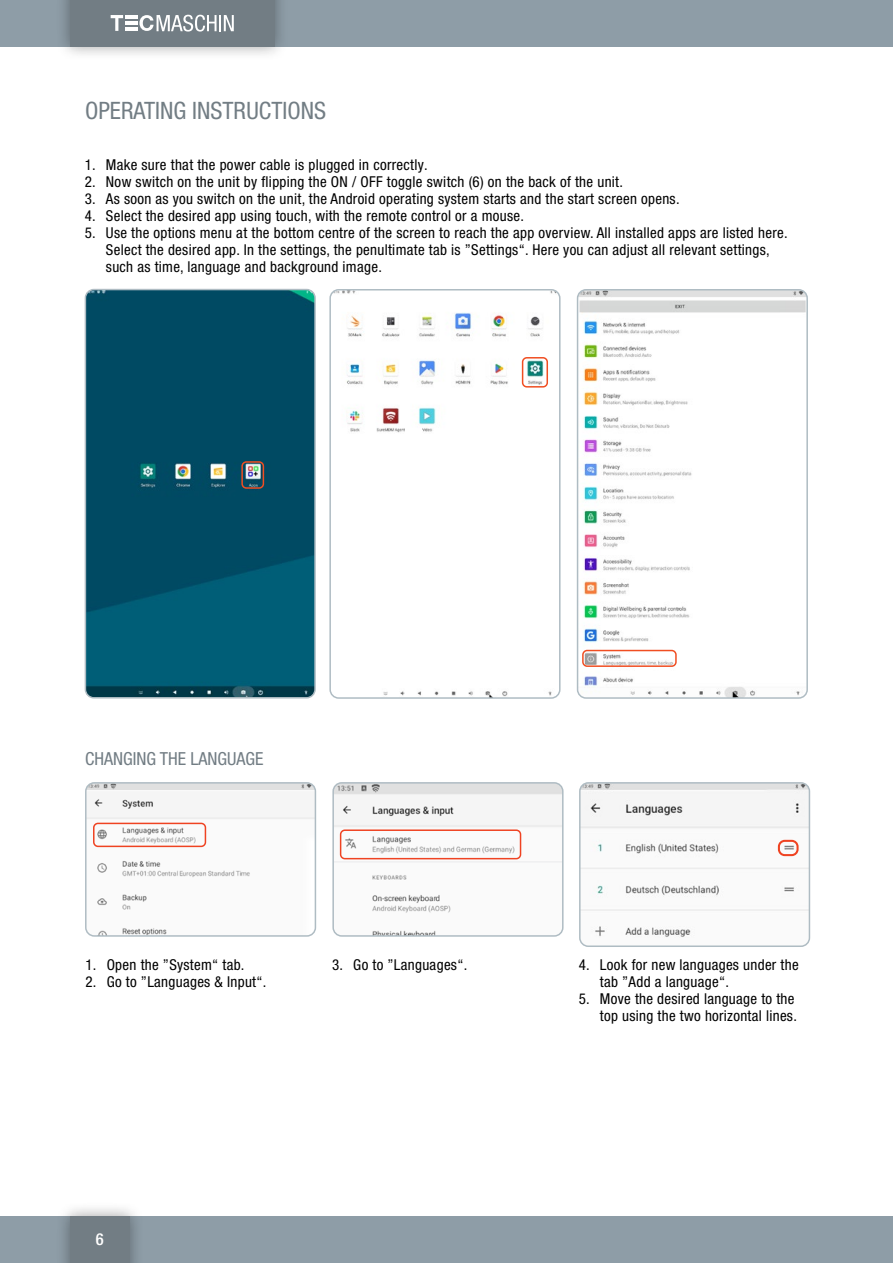
<style>
.page{position:relative;width:893px;height:1263px;background:#fff}
.page>*{position:absolute;margin:0;border:0;box-sizing:border-box;transform-origin:0 0}
.t1{font:condensed 24px "Helvetica Neue LT Pro";color:#727d84}
.t2{font:condensed 18px "Helvetica Neue LT Pro";color:#727d84}
.t3{font:500 condensed 16.5px "Helvetica Neue LT Pro";color:#fff}
.t4{font:condensed 15px/17px "Helvetica Neue LT Pro";letter-spacing:.02em;color:#000}
</style>
<div class="page">
<div style="left:0;top:1216px;width:893px;height:47px;background:#8e9da7"></div>
<div style="left:0;top:0;width:893px;height:47px;background:#8e9da7"></div>
<div style="left:56px;top:0;width:233px;height:61px;background:#000;opacity:.35"></div>
<div style="left:70px;top:0;width:204px;height:47px;background:#727d84"></div>
<div style="left:56px;top:1202px;width:88px;height:61px;background:#000;opacity:.35"></div>
<div style="left:70px;top:1216px;width:60px;height:47px;background:#727d84"></div>
<svg style="left:111px;top:15px;width:123px;height:17px"></svg>
<img style="left:85px;top:290px;width:230px;height:408px">
<div style="left:85px;top:289px;width:231px;height:409px;border:2px solid #afbcc3;border-radius:9px"></div>
<div style="left:241px;top:461px;width:23px;height:28px;border:2px solid #f04e22;border-radius:4px"></div>
<img style="left:332px;top:292px;width:226px;height:404px">
<div style="left:329px;top:289px;width:232px;height:410px;border:2px solid #afbcc3;border-radius:9px"></div>
<img style="left:578px;top:290px;width:227px;height:406px">
<div style="left:577px;top:289px;width:231px;height:410px;border:2px solid #afbcc3;border-radius:9px"></div>
<div style="left:522px;top:357px;width:26px;height:31px;border:2px solid #f04e22;border-radius:4px"></div>
<div style="left:582px;top:650px;width:95px;height:17px;border:2px solid #f04e22;border-radius:4px"></div>
<img style="left:88px;top:785px;width:225px;height:149px">
<div style="left:85px;top:782px;width:231px;height:155px;border:2px solid #afbcc3;border-radius:9px"></div>
<img style="left:335px;top:785px;width:226px;height:149px">
<div style="left:332px;top:782px;width:232px;height:155px;border:2px solid #afbcc3;border-radius:9px"></div>
<img style="left:582px;top:783px;width:227px;height:163px">
<div style="left:579px;top:782px;width:231px;height:165px;border:2px solid #afbcc3;border-radius:9px"></div>
<div style="left:93px;top:823px;width:113px;height:24px;border:2px solid #ef4322;border-radius:4px"></div>
<div style="left:340px;top:829px;width:181px;height:30px;border:2px solid #ef4322;border-radius:4px"></div>
<div style="left:778px;top:840px;width:21px;height:16px;border:2px solid #ef4322;border-radius:6px"></div>
<h1 class="t1" style="left:85px;top:96px;width:243px">OPERATING INSTRUCTIONS</h1>
<p class="t4" style="left:85px;top:156px;width:345px">1. Make sure that the power cable is plugged in correctly.</p>
<p class="t4" style="left:85px;top:173px;width:540px">2. Now switch on the unit by flipping the ON / OFF toggle switch (6) on the back of the unit.</p>
<p class="t4" style="left:85px;top:190px;width:596px">3. As soon as you switch on the unit, the Android operating system starts and the start screen opens.</p>
<p class="t4" style="left:85px;top:207px;width:441px">4. Select the desired app using touch, with the remote control or a mouse.</p>
<p class="t4" style="left:106px;top:224px;width:683px;text-indent:-21px">5. Use the options menu at the bottom centre of the screen to reach the app overview. All installed apps are listed here.<br>Select the desired app. In the settings, the penultimate tab is ”Settings“. Here you can adjust all relevant settings, such as time, language and background image.</p>
<p class="t2" style="left:85px;top:748px;width:180px">CHANGING THE LANGUAGE</p>
<p class="t4" style="left:85px;top:956px;width:161px">1. Open the ”System“ tab.</p>
<p class="t4" style="left:85px;top:973px;width:183px">2. Go to ”Languages &amp; Input“.</p>
<p class="t4" style="left:332px;top:956px;width:137px">3. Go to ”Languages“.</p>
<p class="t4" style="left:600px;top:956px;width:200px;text-indent:-21px">4. Look for new languages under the tab ”Add a language“.</p>
<p class="t4" style="left:579px;top:990px;width:220px;text-align:right">5. Move the desired language to the top using the two horizontal lines.</p>
<p class="t3" style="left:96px;top:1229px;width:9px">6</p>
</div>
